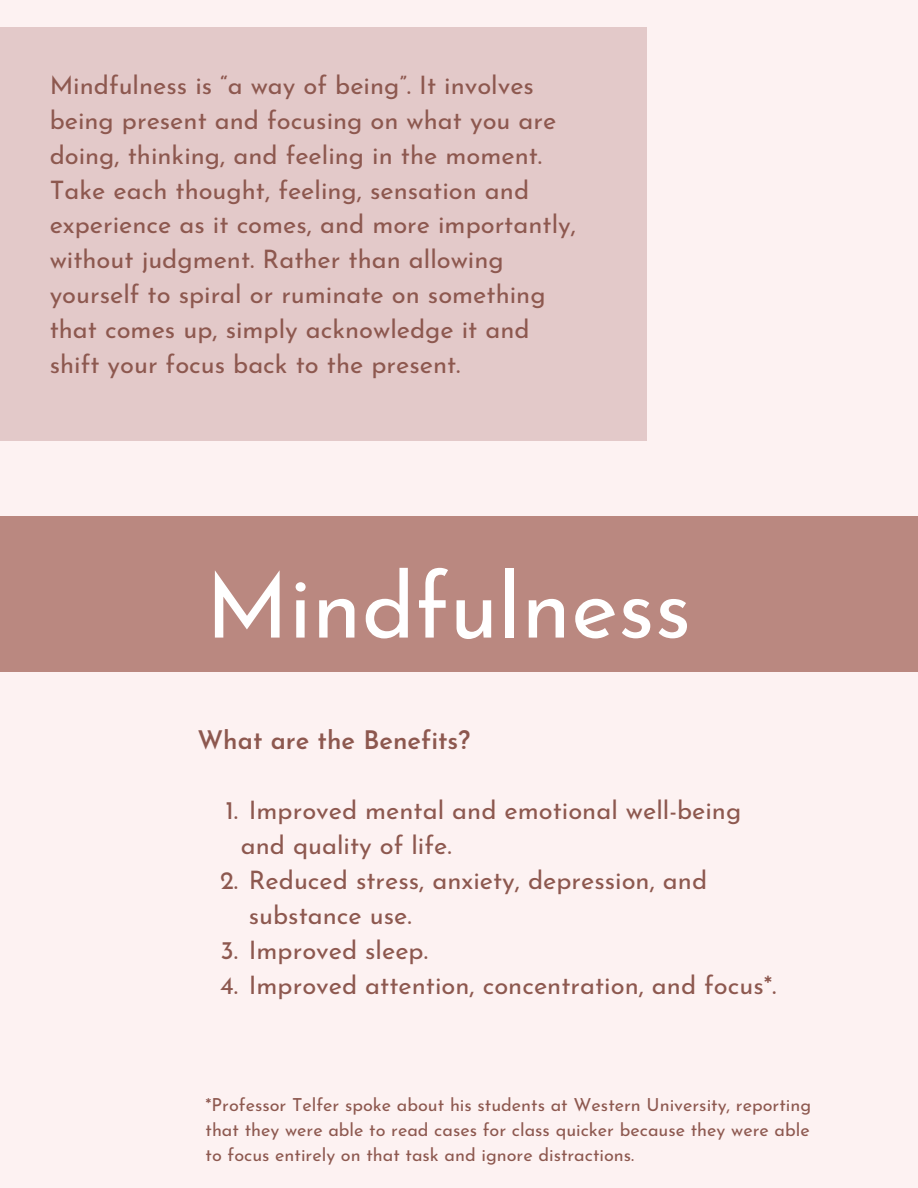
<style>
.page{position:relative;width:918px;height:1188px;background:#fdf2f2}
.page>*{position:absolute;margin:0;border:0;box-sizing:border-box;transform-origin:0 0}
.t1{font:90px "Josefin Sans";color:#fff}
.t2{font:25.5px/34.8px "Josefin Sans";color:#8d584f}
.t3{font:600 25.5px "Josefin Sans";color:#8d584f}
.t4{font:18px/24.8px "Josefin Sans";color:#8d584f;text-align:justify}
</style>
<div class="page">
<div style="left:0;top:27px;width:647px;height:414px;background:#e3c9c9"></div>
<div style="left:0;top:516px;width:918px;height:155px;background:#ba8880"></div>
<p class="t2" style="left:50px;top:70px;width:528px">Mindfulness is “a way of being”. It involves being present and focusing on what you are doing, thinking, and feeling in the moment.<br>Take each thought, feeling, sensation and experience as it comes, and more importantly, without judgment. Rather than allowing yourself to spiral or ruminate on something that comes up, simply acknowledge it and shift your focus back to the present.</p>
<h1 class="t1" style="left:206px;top:570px;width:487px">Mindfulness</h1>
<p class="t3" style="left:197px;top:730px;width:274px">What are the Benefits?</p>
<p class="t2" style="left:241px;top:795px;width:502px;text-indent:-15px">1. Improved mental and emotional well-being and quality of life.</p>
<p class="t2" style="left:249px;top:865px;width:460px;text-indent:-29px">2. Reduced stress, anxiety, depression, and substance use.</p>
<p class="t2" style="left:221px;top:935px;width:209px">3. Improved sleep.</p>
<p class="t2" style="left:220px;top:970px;width:558px">4. Improved attention, concentration, and focus*.</p>
<p class="t4" style="left:206px;top:1094px;width:607px">*Professor Telfer spoke about his students at Western University, reporting that they were able to read cases for class quicker because they were able to focus entirely on that task and ignore distractions.</p>
</div>
